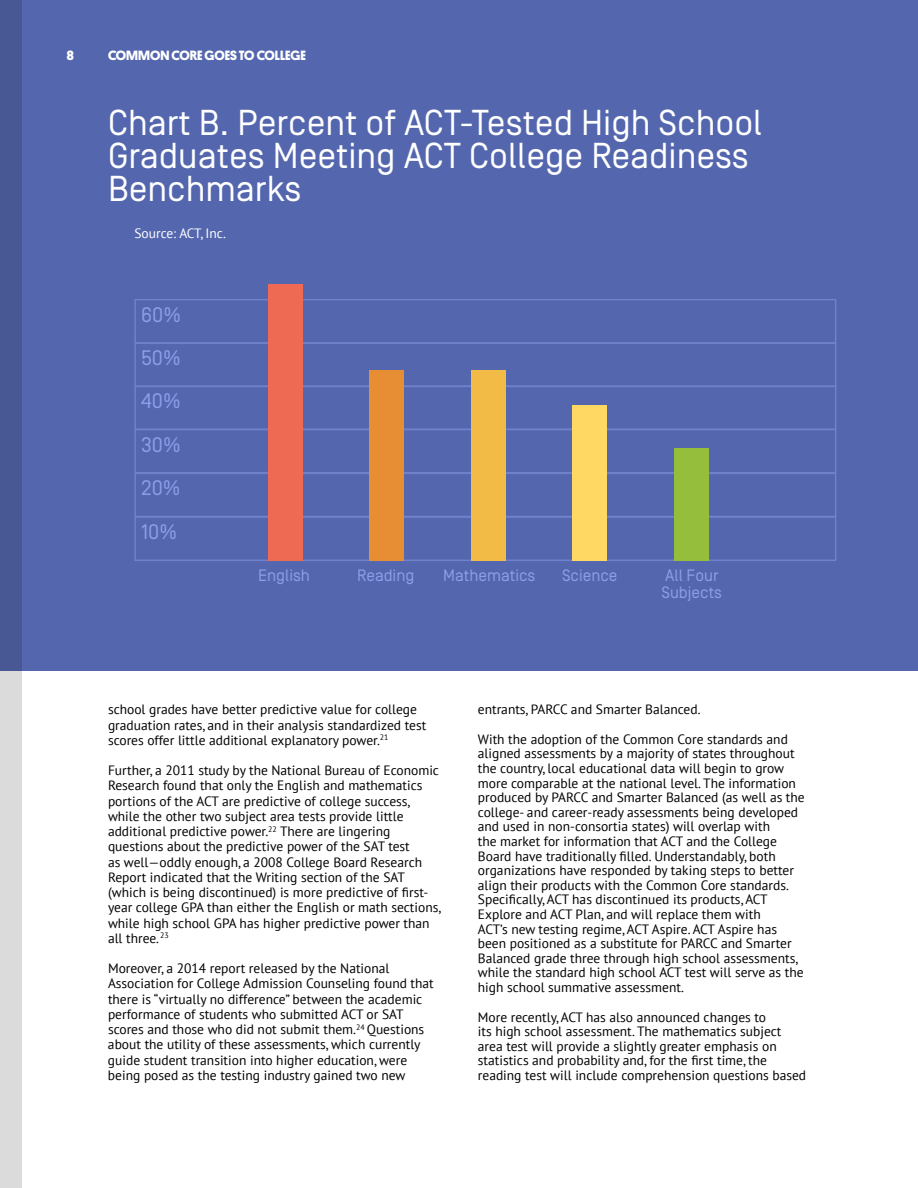
<style>
.page{position:relative;width:918px;height:1188px;background:#fff}
.page>*{position:absolute;margin:0;border:0;box-sizing:border-box;transform-origin:0 0}
.t1{font:576px "Chartwell Bars Vertical";color:#ef6a53;scale:.8 1}
.t2{font:36px/33px "Simplon BP Regular";color:#fff}
.t3{font:21px/43.8px "Simplon BP Regular";color:#8e9eea;text-align:justify}
.t4{font:16.5px/16.5px "Simplon BP Regular";color:#8e9eea}
.t5{font:13.5px/15.3px "PT Sans";color:#000}
.t6{font:700 13.5px "Platform";color:#fff}
.t7{font:13.5px "PT Sans";color:#fff}
.s1{color:#e78d33}
.s2{color:#f1bb46}
.s3{color:#ffd864}
.s4{color:#95be3d}
</style>
<div class="page">
<div style="left:0;top:0;width:918px;height:671px;background:#5467ae"></div>
<svg style="left:0;top:0;width:22px;height:1188px;fill:#485895"></svg>
<div style="left:134px;top:473px;width:702px;height:44px;border:2px solid #7081cb"></div>
<div style="left:134px;top:429px;width:702px;height:44px;border:2px solid #7081cb"></div>
<div style="left:134px;top:385px;width:702px;height:45px;border:2px solid #7081cb"></div>
<div style="left:134px;top:343px;width:702px;height:44px;border:2px solid #7081cb"></div>
<div style="left:134px;top:299px;width:702px;height:45px;border:2px solid #7081cb"></div>
<div style="left:134px;top:516px;width:702px;height:45px;border:2px solid #7081cb"></div>
<p class="t6" style="left:67px;top:45px;width:9px">8</p>
<p class="t6" style="left:108px;top:45px;width:199px">COMMON CORE GOES TO COLLEGE</p>
<h2 class="t2" style="left:108px;top:106px;width:656px">Chart B. Percent of ACT-Tested High School<br>Graduates Meeting ACT College Readiness<br>Benchmarks</h2>
<p class="t7" style="left:134px;top:224px;width:93px">Source: ACT, Inc.</p>
<h3 class="t3" style="left:141px;top:292px;width:41px">60%</h3>
<h3 class="t3" style="left:141px;top:336px;width:41px">50%</h3>
<h3 class="t3" style="left:141px;top:379px;width:41px">40%</h3>
<h3 class="t3" style="left:141px;top:423px;width:41px">30% 20% 10%</h3>
<h1 class="t1" style="left:244px;top:9px;width:613px">64<span class="s1">44</span><span class="s2">44</span> <span class="s3">36</span> <span class="s4">26</span></h1>
<p class="t4" style="left:258px;top:567px;width:53px">English</p>
<p class="t4" style="left:357px;top:567px;width:58px">Reading</p>
<p class="t4" style="left:443px;top:567px;width:94px">Mathematics</p>
<p class="t4" style="left:562px;top:567px;width:57px">Science</p>
<p class="t4" style="left:662px;top:567px;width:62px">All Four<br>Subjects</p>
<p class="t5" style="left:108px;top:702px;width:320px">school grades have better predictive value for college graduation rates, and in their analysis standardized test scores offer little additional explanatory power.<sup>21</sup></p>
<p class="t5" style="left:108px;top:762px;width:335px">Further, a 2011 study by the National Bureau of Economic Research found that only the English and mathematics portions of the ACT are predictive of college success, while the other two subject area tests provide little additional predictive power.<sup>22</sup> There are lingering questions about the predictive power of the SAT test<br>as well—oddly enough, a 2008 College Board Research Report indicated that the Writing section of the SAT (which is being discontinued) is more predictive of first&shy;year college GPA than either the English or math sections, while high school GPA has higher predictive power than all three. <sup>23</sup></p>
<p class="t5" style="left:108px;top:960px;width:327px">Moreover, a 2014 report released by the National Association for College Admission Counseling found that there is “virtually no difference” between the academic performance of students who submitted ACT or SAT scores and those who did not submit them.<sup>24</sup> Questions about the utility of these assessments, which currently guide student transition into higher education, were being posed as the testing industry gained two new</p>
<p class="t5" style="left:478px;top:694px;width:312px;line-height:29.5px">entrants, PARCC and Smarter Balanced.<br>With the adoption of the Common Core standards and</p>
<p class="t5" style="left:478px;top:746px;width:328px;line-height:14.5px">aligned assessments by a majority of states throughout the country, local educational data will begin to grow more comparable at the national level. The information produced by PARCC and Smarter Balanced (as well as the college- and career-ready assessments being developed and used in non-consortia states) will overlap with<br>the market for information that ACT and the College Board have traditionally filled. Understandably, both organizations have responded by taking steps to better align their products with the Common Core standards.<br>Specifically, ACT has discontinued its products, ACT Explore and ACT Plan, and will replace them with<br>ACT’s new testing regime, ACT Aspire. ACT Aspire has been positioned as a substitute for PARCC and Smarter Balanced grade three through high school assessments, while the standard high school ACT test will serve as the high school summative assessment.</p>
<p class="t5" style="left:478px;top:1009px;width:330px;line-height:14.5px">More recently, ACT has also announced changes to<br>its high school assessment. The mathematics subject area test will provide a slightly greater emphasis on statistics and probability and, for the first time, the reading test will include comprehension questions based</p>
</div>
